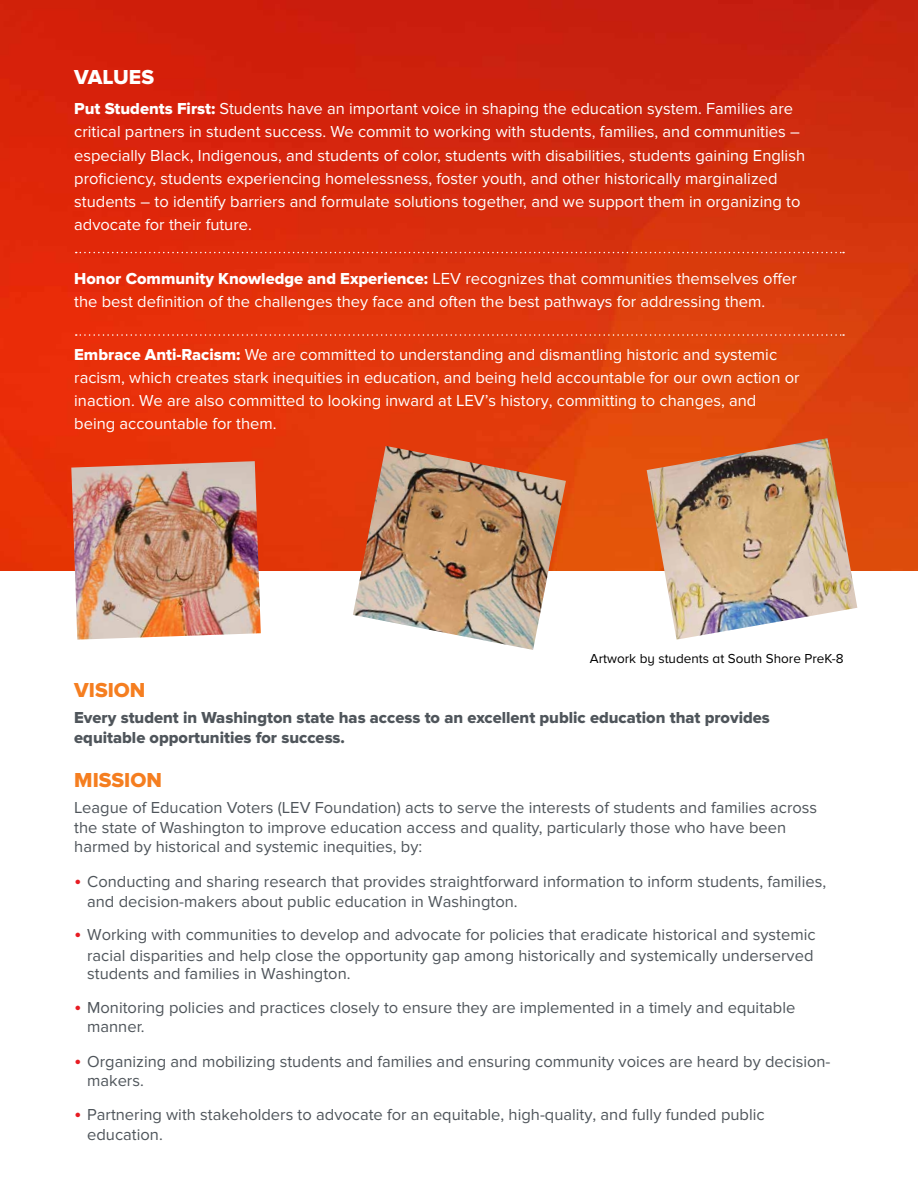
<style>
.page{position:relative;width:918px;height:1188px;background:#fff}
.page>*{position:absolute;margin:0;border:0;box-sizing:border-box;transform-origin:0 0}
.t1{font:21px "Proxima Nova Extrabld";color:#f57e20}
.t2{font:21px "Proxima Nova Extrabld";color:#fff}
.t3{font:16.5px/23.2px "Proxima Nova";color:#fff}
.t4{font:16.5px/19.5px "Proxima Nova";color:#4f555b}
.t5{font:16.5px/19.5px "Proxima Nova Extrabld";color:#4f555b}
.t6{font:13.5px "Proxima Nova A";color:#000}
.s1{font-family:"Proxima Nova Extrabld"}
.s2{font-size:21px;color:#e71c23}
</style>
<div class="page">
<img style="left:0;top:0;width:918px;height:570px">
<img style="left:647px;top:438px;width:210px;height:202px">
<img style="left:353px;top:446px;width:213px;height:204px">
<img style="left:71px;top:461px;width:190px;height:179px">
<svg style="left:76px;top:252px;width:768px;height:1px"></svg>
<svg style="left:76px;top:334px;width:768px;height:2px;background:#e75d38"></svg>
<p class="t2" style="left:74px;top:65px;width:81px">VALUES</p>
<p class="t3" style="left:74px;top:97px;width:732px"><span class="s1">Put Students First:</span> Students have an important voice in shaping the education system. Families are critical partners in student success. We commit to working with students, families, and communities – especially Black, Indigenous, and students of color, students with disabilities, students gaining English proficiency, students experiencing homelessness, foster youth, and other historically marginalized students – to identify barriers and formulate solutions together, and we support them in organizing to advocate for their future.</p>
<p class="t3" style="left:74px;top:267px;width:724px"><span class="s1">Honor Community Knowledge and Experience:</span> LEV recognizes that communities themselves offer the best definition of the challenges they face and often the best pathways for addressing them.</p>
<p class="t3" style="left:74px;top:343px;width:727px"><span class="s1">Embrace Anti-Racism:</span> We are committed to understanding and dismantling historic and systemic racism, which creates stark inequities in education, and being held accountable for our own action or inaction. We are also committed to looking inward at LEV’s history, committing to changes, and being accountable for them.</p>
<p class="t6" style="left:590px;top:651px;width:255px">Artwork by students at South Shore PreK-8</p>
<p class="t1" style="left:74px;top:678px;width:73px">VISION</p>
<p class="t5" style="left:74px;top:709px;width:697px">Every student in Washington state has access to an excellent public education that provides equitable opportunities for success.</p>
<p class="t1" style="left:74px;top:768px;width:89px">MISSION</p>
<p class="t4" style="left:74px;top:798px;width:745px">League of Education Voters (LEV Foundation) acts to serve the interests of students and families across the state of Washington to improve education access and quality, particularly those who have been harmed by historical and systemic inequities, by:</p>
<p class="t4" style="left:87px;top:872px;width:740px;text-indent:-13px"><span class="s2">•</span> Conducting and sharing research that provides straightforward information to inform students, families, and decision-makers about public education in Washington.</p>
<p class="t4" style="left:74px;top:924px;width:743px;line-height:21.1px;text-align:right"><span class="s2">•</span> Working with communities to develop and advocate for policies that eradicate historical and systemic racial disparities and help close the opportunity gap among historically and systemically underserved</p>
<p class="t4" style="left:87px;top:964px;width:265px">students and families in Washington.</p>
<p class="t4" style="left:87px;top:999px;width:710px;line-height:18.9px;text-indent:-13px"><span class="s2">•</span> Monitoring policies and practices closely to ensure they are implemented in a timely and equitable manner.</p>
<p class="t4" style="left:87px;top:1052px;width:745px;line-height:18.9px;text-indent:-13px"><span class="s2">•</span> Organizing and mobilizing students and families and ensuring community voices are heard by decision&shy;makers.</p>
<p class="t4" style="left:87px;top:1105px;width:679px;text-indent:-13px"><span class="s2">•</span> Partnering with stakeholders to advocate for an equitable, high-quality, and fully funded public education.</p>
</div>
